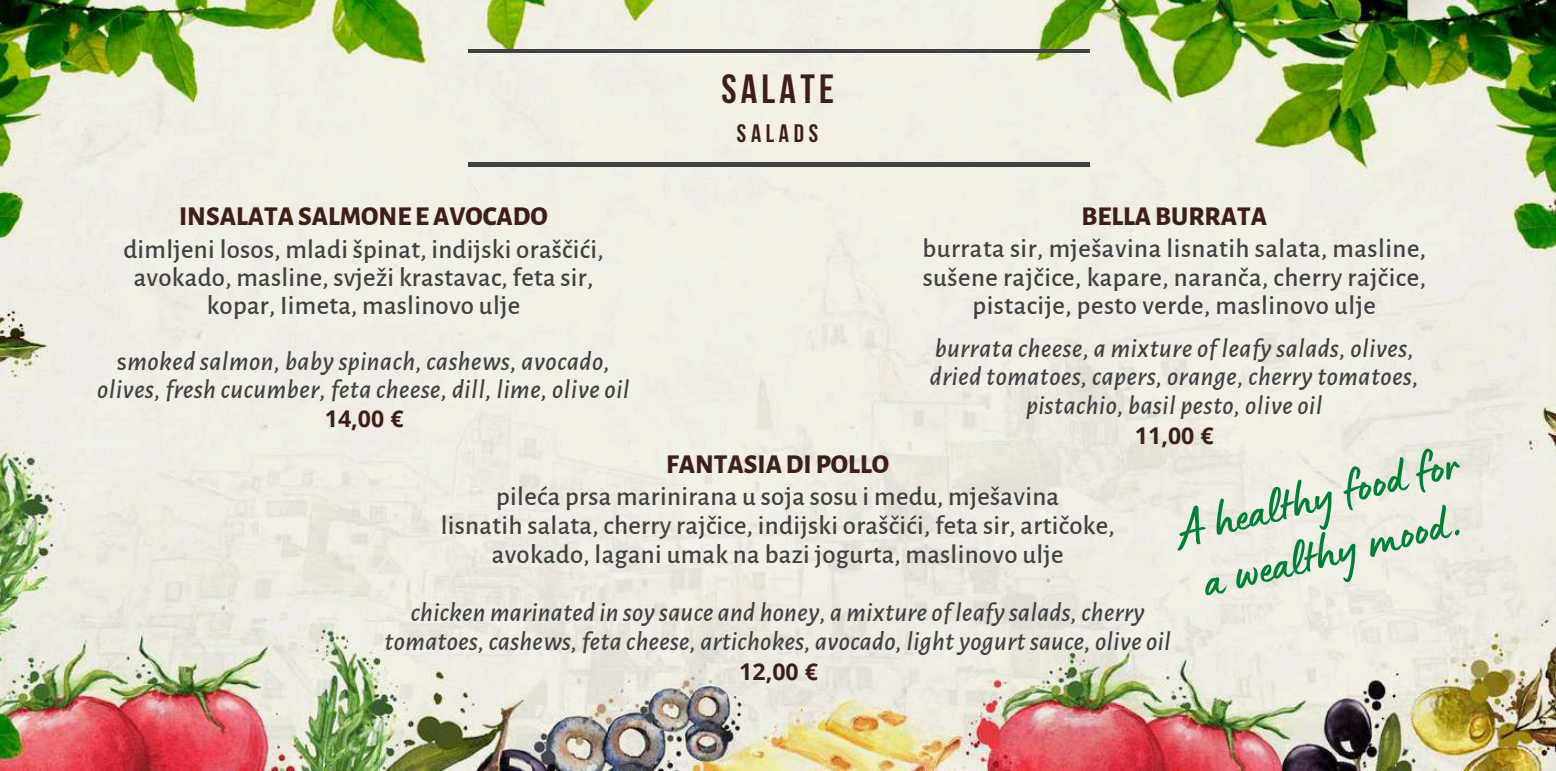
<style>
.page{position:relative;width:1556px;height:771px;background:#fff}
.page>*{position:absolute;margin:0;border:0;box-sizing:border-box;transform-origin:0 0}
.t1{font:50.75px/56.4px "Lumios Marker";color:#008037}
.t2{font:700 40.6px "Bebas Neue";letter-spacing:.105em;color:#3d1f17}
.t3{font:500 26.78px/28.5px "Alegreya Sans";letter-spacing:.01em;color:#414142;text-align:center}
.t4{font:italic 500 26.78px/28.5px "Alegreya Sans";letter-spacing:.02em;color:#414142;text-align:center}
.t5{font:800 26.78px "Alegreya Sans";color:#3d1f17}
.t6{font:700 25.2px "Bebas Neue";letter-spacing:.185em;color:#3d1f17}
.t7{font:700 23.1px "Open Sans";color:#3d1f17}
.s1{font-style:normal}
</style>
<div class="page">
<img style="left:0;top:0;width:1555px;height:770px">
<hr style="left:467px;top:163px;width:622px;height:3px;background:#414142">
<hr style="left:467px;top:49px;width:622px;height:3px;background:#414142">
<h2 class="t2" style="left:721px;top:72px;width:114px">SALATE</h2>
<p class="t6" style="left:737px;top:123px;width:83px">SALADS</p>
<p class="t5" style="left:179px;top:203px;width:370px">INSALATASALMONE EAVOCADO</p>
<p class="t3" style="left:123px;top:236px;width:481px;line-height:28px">dimljeni losos, mladi špinat, indijski oraščići, avokado, masline, svježi krastavac, feta sir, kopar, Iimeta, maslinovo ulje</p>
<p class="t4" style="left:97px;top:348px;width:534px;line-height:28px"><span class="s1">s</span>moked salmon, baby spinach, cashews, avocado, olives, fresh cucumber, feta cheese, dill, lime, olive oil</p>
<p class="t7" style="left:325px;top:402px;width:80px">14,00 €</p>
<p class="t5" style="left:1081px;top:203px;width:187px">BELLABURRATA</p>
<p class="t3" style="left:922px;top:234px;width:505px">burrata sir, mješavina lisnatih salata, masline, sušene rajčice, kapare, naranča, cherry rajčice, pistacije, pesto verde, maslinovo ulje</p>
<p class="t4" style="left:930px;top:334px;width:490px">burrata cheese, a mixture of leafy salads, olives, dried tomatoes, capers, orange, cherry tomatoes, pistachio, basil pesto, olive oil</p>
<p class="t7" style="left:1134px;top:419px;width:80px">11,00 €</p>
<h1 class="t1" style="left:1176px;top:511px;width:287px;rotate:-14deg">A healthy food for a wealthy mood.</h1>
<p class="t5" style="left:666px;top:451px;width:224px">FANTASIADI POLLO</p>
<p class="t3" style="left:441px;top:482px;width:675px">pileća prsa marinirana u soja sosu i medu, mješavina<br>lisnatih salata, cherry rajčice, indijski oraščići, feta sir, artičoke, avokado, lagani umak na bazi jogurta, maslinovo ulje</p>
<p class="t4" style="left:384px;top:598px;width:787px">chicken marinated in soy sauce and honey, a mixture of leafy salads,cherry tomatoes,cashews, feta cheese, artichokes, avocado, light yogurtsauce, olive oil</p>
<p class="t7" style="left:739px;top:655px;width:80px">12,00 €</p>
</div>
